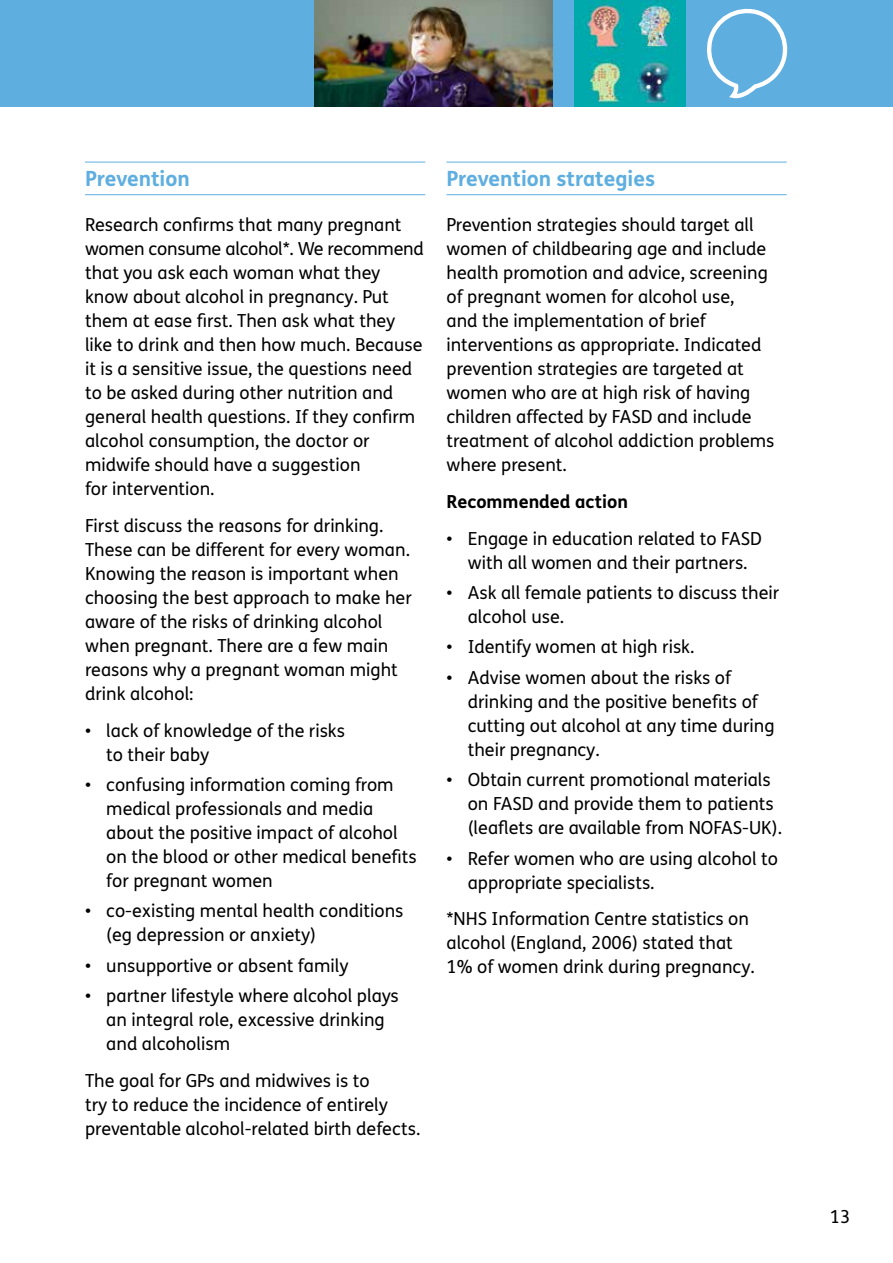
<style>
.page{position:relative;width:893px;height:1263px;background:#fff}
.page>*{position:absolute;margin:0;border:0;box-sizing:border-box;transform-origin:0 0}
.t1{font:700 21px "FS Mencap";color:#5eaee0}
.t2{font:18px/24px "FS Mencap";color:#000}
.t3{font:700 18px "FS Mencap";color:#000}
</style>
<div class="page">
<div style="left:0;top:0;width:893px;height:107px;background:#5eaee0"></div>
<img style="left:574px;top:0;width:112px;height:107px">
<svg style="left:706px;top:8px;width:82px;height:90px"></svg>
<hr style="left:85px;top:162px;width:340px;height:1px;background:#5eaee0">
<hr style="left:85px;top:194px;width:340px;height:1px;background:#5eaee0">
<hr style="left:446px;top:162px;width:341px;height:1px;background:#5eaee0">
<hr style="left:446px;top:194px;width:341px;height:1px;background:#5eaee0">
<img style="left:314px;top:0;width:239px;height:107px">
<p class="t1" style="left:85px;top:165px;width:106px">Prevention</p>
<p class="t2" style="left:85px;top:213px;width:340px">Research confirms that many pregnant women consume alcohol*. We recommend that you ask each woman what they know about alcohol in pregnancy. Put them at ease first. Then ask what they like to drink and then how much. Because it is a sensitive issue, the questions need to be asked during other nutrition and general health questions. If they confirm alcohol consumption, the doctor or midwife should have a suggestion<br>for intervention.</p>
<p class="t2" style="left:85px;top:514px;width:328px">First discuss the reasons for drinking.<br>These can be different for every woman.<br>Knowing the reason is important when choosing the best approach to make her aware of the risks of drinking alcohol when pregnant. There are a few main reasons why a pregnant woman might drink alcohol:</p>
<p class="t2" style="left:106px;top:719px;width:240px;text-indent:-21px">• lack of knowledge of the risks to their baby</p>
<p class="t2" style="left:106px;top:773px;width:312px;text-indent:-21px">• confusing information coming from medical professionals and media about the positive impact of alcohol on the blood or other medical benefits for pregnant women</p>
<p class="t2" style="left:106px;top:899px;width:299px;text-indent:-21px">• co-existing mental health conditions (eg depression or anxiety)</p>
<p class="t2" style="left:85px;top:954px;width:265px">• unsupportive or absent family</p>
<p class="t2" style="left:106px;top:984px;width:294px;text-indent:-21px">• partner lifestyle where alcohol plays an integral role, excessive drinking and alcoholism</p>
<p class="t2" style="left:85px;top:1069px;width:337px">The goal for GPs and midwives is to<br>try to reduce the incidence of entirely preventable alcohol-related birth defects.</p>
<p class="t1" style="left:446px;top:165px;width:210px">Prevention strategies</p>
<p class="t2" style="left:446px;top:213px;width:329px">Prevention strategies should target all women of childbearing age and include health promotion and advice, screening of pregnant women for alcohol use,<br>and the implementation of brief interventions as appropriate. Indicated prevention strategies are targeted at women who are at high risk of having children affected by FASD and include treatment of alcohol addiction problems where present.</p>
<p class="t3" style="left:446px;top:490px;width:183px">Recommended action</p>
<p class="t2" style="left:446px;top:527px;width:317px;text-align:center">• Engage in education related to FASD with all women and their partners.</p>
<p class="t2" style="left:468px;top:581px;width:313px;text-indent:-21px">• Ask all female patients to discuss their alcohol use.</p>
<p class="t2" style="left:446px;top:635px;width:249px">• Identify women at high risk.</p>
<p class="t2" style="left:468px;top:666px;width:308px;text-indent:-21px">• Advise women about the risks of drinking and the positive benefits of cutting out alcohol at any time during their pregnancy.</p>
<p class="t2" style="left:468px;top:768px;width:316px;text-indent:-21px">• Obtain current promotional materials on FASD and provide them to patients (leaflets are available from NOFAS-UK).</p>
<p class="t2" style="left:468px;top:847px;width:312px;text-indent:-21px">• Refer women who are using alcohol to appropriate specialists.</p>
<p class="t2" style="left:446px;top:907px;width:310px">*NHS Information Centre statistics on alcohol (England, 2006) stated that<br>1% of women drink during pregnancy.</p>
<p class="t2" style="left:830px;top:1205px;width:22px">13</p>
</div>
